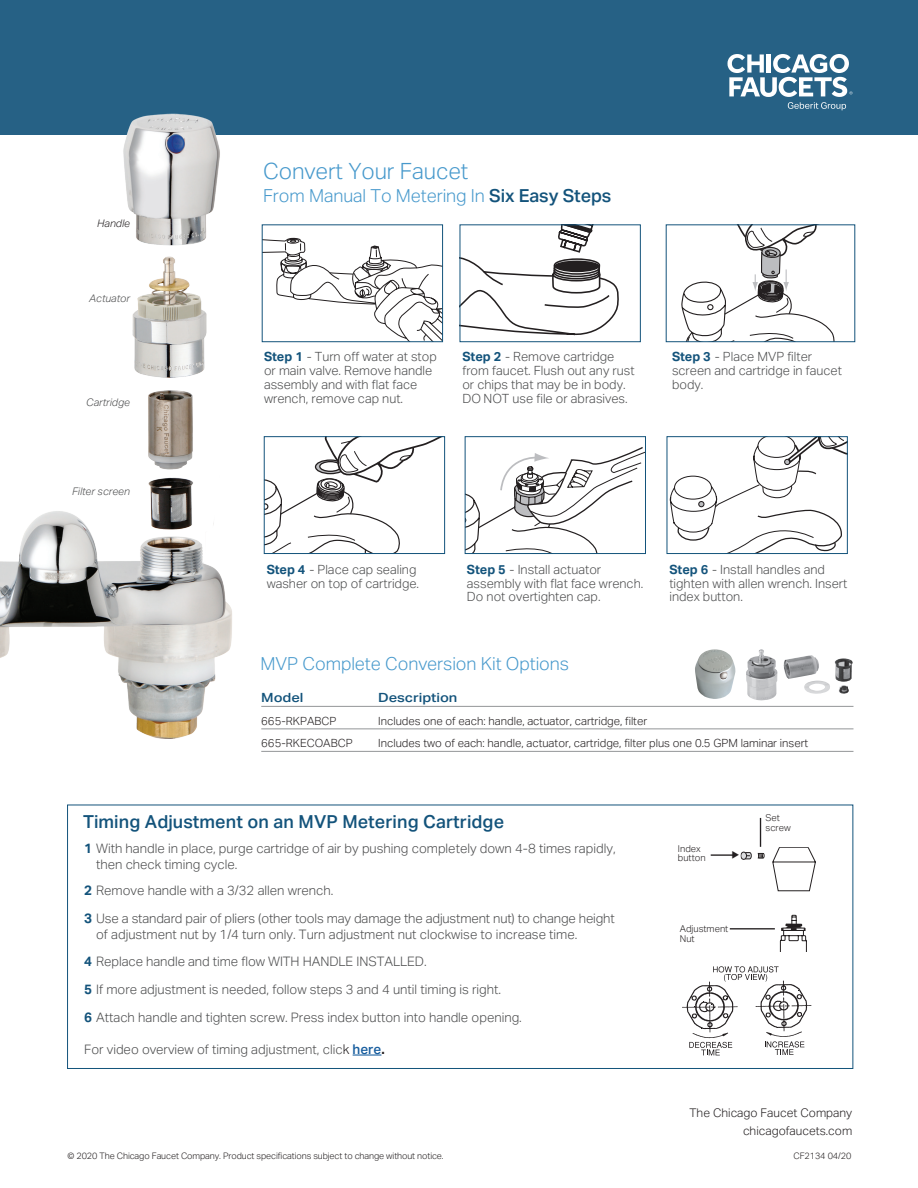
<style>
.page{position:relative;width:918px;height:1188px;background:#fff}
.page>*{position:absolute;margin:0;border:0;box-sizing:border-box;transform-origin:0 0}
.t1{font:300 22.5px "Aktiv Grotesk Geberit";letter-spacing:-.005em;color:#4799cc}
.t2{font:300 18px "Aktiv Grotesk Geberit";letter-spacing:-.005em;color:#4799cc}
.t3{font:500 18px "Aktiv Grotesk Geberit";letter-spacing:.005em;color:#13537b}
.t4{font:300 13.2px/15.8px "Aktiv Grotesk Geberit";color:#4b4c4d}
.t5{font:300 12.75px/14px "Aktiv Grotesk Geberit";color:#4b4c4d}
.t6{font:500 12.75px "Aktiv Grotesk Geberit";letter-spacing:-.005em;color:#13537b;scale:1.15 1}
.t7{font:300 12px "Aktiv Grotesk Geberit";color:#231f20}
.t8{font:300 11.4px "Aktiv Grotesk Geberit";color:#231f20}
.t9{font:italic 300 10.5px "Aktiv Grotesk Geberit";color:#4b4c4d}
.t10{font:italic 300 10.5px "Aktiv Grotesk Geberit";color:#231f20}
.t11{font:300 9.45px "Aktiv Grotesk Geberit";color:#231f20}
.t12{font:300 9px "Aktiv Grotesk Geberit";letter-spacing:-.01em;color:#231f20}
.s1{font-weight:500;color:#13537b}
.s2{font-weight:700;color:#13537b}
.s3{font-weight:700;font-size:13.5px;color:#13537b}
.s4{font-size:13.5px;color:#231f20}
.s5{font-weight:500;font-size:13.5px;color:#175d9e}
.s6{font-weight:700;font-size:13.5px;color:#231f20}
</style>
<div class="page">
<div style="left:0;top:0;width:918px;height:135px;background:#266185"></div>
<svg style="left:727px;top:54px;width:126px;height:56px"></svg>
<svg style="left:264px;top:238px;width:177px;height:102px"></svg>
<div style="left:262px;top:224px;width:181px;height:118px;border:1px solid #13537b"></div>
<svg style="left:462px;top:226px;width:157px;height:109px"></svg>
<div style="left:460px;top:224px;width:181px;height:118px;border:1px solid #13537b"></div>
<svg style="left:681px;top:226px;width:154px;height:114px"></svg>
<div style="left:666px;top:224px;width:189px;height:118px;border:1px solid #13537b"></div>
<svg style="left:266px;top:438px;width:174px;height:114px"></svg>
<div style="left:264px;top:436px;width:181px;height:118px;border:1px solid #13537b"></div>
<svg style="left:467px;top:447px;width:177px;height:105px"></svg>
<div style="left:465px;top:436px;width:181px;height:118px;border:1px solid #13537b"></div>
<svg style="left:669px;top:438px;width:177px;height:114px"></svg>
<div style="left:667px;top:436px;width:181px;height:118px;border:1px solid #13537b"></div>
<img style="left:0;top:113px;width:232px;height:626px">
<hr style="left:261px;top:706px;width:592px;height:1px;background:#939598">
<hr style="left:261px;top:729px;width:592px;height:1px;background:#939598">
<hr style="left:261px;top:751px;width:592px;height:1px;background:#939598">
<div style="left:67px;top:805px;width:786px;height:264px;background:#fff;border:1px solid #13537b"></div>
<hr style="left:353px;top:1054px;width:28px;height:2px;background:#175d9e">
<svg style="left:772px;top:847px;width:44px;height:44px"></svg>
<svg style="left:746px;top:852px;width:6px;height:7px"></svg>
<div style="left:741px;top:852px;width:6px;height:7px;background:#dcdddf;border-radius:50%"></div>
<div style="left:741px;top:852px;width:6px;height:8px;border:1px solid #231f20;border-radius:50%"></div>
<svg style="left:758px;top:853px;width:7px;height:6px"></svg>
<hr style="left:711px;top:854px;width:23px;height:2px;background:#231f20">
<svg style="left:760px;top:818px;width:1px;height:29px"></svg>
<svg style="left:682px;top:915px;width:130px;height:140px"></svg>
<img style="left:695px;top:649px;width:41px;height:50px">
<img style="left:746px;top:649px;width:31px;height:52px">
<img style="left:783px;top:655px;width:70px;height:39px">
<p class="t10" style="left:97px;top:217px;width:34px">Handle</p>
<p class="t9" style="left:89px;top:292px;width:42px">Actuator</p>
<p class="t9" style="left:86px;top:396px;width:45px">Cartridge</p>
<p class="t9" style="left:72px;top:485px;width:59px">Filter screen</p>
<p class="t1" style="left:263px;top:159px;width:207px">Convert Your Faucet</p>
<p class="t2" style="left:263px;top:185px;width:350px">From Manual To Metering In <span class="s1">Six Easy Steps</span></p>
<p class="t5" style="left:264px;top:350px;width:174px"><span class="s2">Step 1</span> - Turn off water at stop or main valve. Remove handle assembly and with flat face wrench, remove cap nut.</p>
<p class="t5" style="left:462px;top:350px;width:174px"><span class="s2">Step 2</span> - Remove cartridge from faucet. Flush out any rust or chips that may be in body.<br>DO NOT use file or abrasives.</p>
<p class="t5" style="left:672px;top:350px;width:171px"><span class="s2">Step 3</span> - Place MVP filter screen and cartridge in faucet body.</p>
<p class="t5" style="left:267px;top:562px;width:154px"><span class="s2">Step 4</span> - Place cap sealing washer on top of cartridge.</p>
<p class="t5" style="left:467px;top:562px;width:178px"><span class="s2">Step 5</span> - Install actuator assembly with flat face wrench.<br>Do not overtighten cap.</p>
<p class="t5" style="left:669px;top:562px;width:179px"><span class="s2">Step 6</span> - Install handles and tighten with allen wrench. Insert index button.</p>
<p class="t2" style="left:261px;top:653px;width:310px">MVP Complete Conversion Kit Options</p>
<p class="t6" style="left:261px;top:690px;width:38px">Model</p>
<p class="t6" style="left:378px;top:690px;width:70px">Description</p>
<p class="t8" style="left:261px;top:714px;width:77px">665-RKPABCP</p>
<p class="t8" style="left:378px;top:714px;width:270px">Includes one of each: handle, actuator, cartridge, filter</p>
<p class="t8" style="left:261px;top:737px;width:93px">665-RKECOABCP</p>
<p class="t8" style="left:378px;top:737px;width:432px">Includes two of each: handle, actuator, cartridge, filter plus one 0.5 GPM laminar insert</p>
<p class="t3" style="left:83px;top:811px;width:423px">Timing Adjustment on an MVP Metering Cartridge</p>
<p class="t4" style="left:84px;top:841px;width:533px"><span class="s3">1</span> With handle in place, purge cartridge of air by pushing completely down 4-8 times rapidly,</p>
<p class="t4" style="left:96px;top:856px;width:143px">then check timing cycle.</p>
<p class="t4" style="left:84px;top:883px;width:251px"><span class="s3">2</span> Remove handle with a 3/32 allen wrench.</p>
<p class="t4" style="left:96px;top:910px;width:520px;text-indent:-12px"><span class="s3">3</span> Use a standard pair of pliers (other tools may damage the adjustment nut) to change height of adjustment nut by 1/4 turn only. Turn adjustment nut clockwise to increase time.</p>
<p class="t4" style="left:84px;top:954px;width:344px"><span class="s3">4</span> Replace handle and time flow WITH HANDLE INSTALLED.</p>
<p class="t4" style="left:84px;top:982px;width:419px"><span class="s3">5</span> If more adjustment is needed, follow steps 3 and 4 until timing is right.</p>
<p class="t4" style="left:84px;top:1009px;width:439px"><span class="s3">6</span> Attach handle and tighten screw. Press index button into handle opening.</p>
<p class="t4" style="left:84px;top:1041px;width:302px">For video overview of timing adjustment, clic<span class="s4">k</span> <span class="s5">here</span><span class="s6">.</span></p>
<p class="t11" style="left:678px;top:843px;width:24px">Index</p>
<p class="t11" style="left:678px;top:853px;width:29px">button</p>
<p class="t11" style="left:680px;top:924px;width:50px">Adjustment</p>
<p class="t11" style="left:680px;top:933px;width:16px">Nut</p>
<p class="t11" style="left:765px;top:812px;width:16px">Set</p>
<p class="t11" style="left:765px;top:822px;width:27px">screw</p>
<p class="t7" style="left:690px;top:1106px;width:164px">The Chicago Faucet Company</p>
<p class="t7" style="left:743px;top:1124px;width:111px">chicagofaucets.com</p>
<p class="t12" style="left:68px;top:1151px;width:378px">© 2020 The Chicago Faucet Company. Product specifications subject to change without notice.</p>
<p class="t12" style="left:793px;top:1151px;width:59px">CF2134 04/20</p>
</div>
